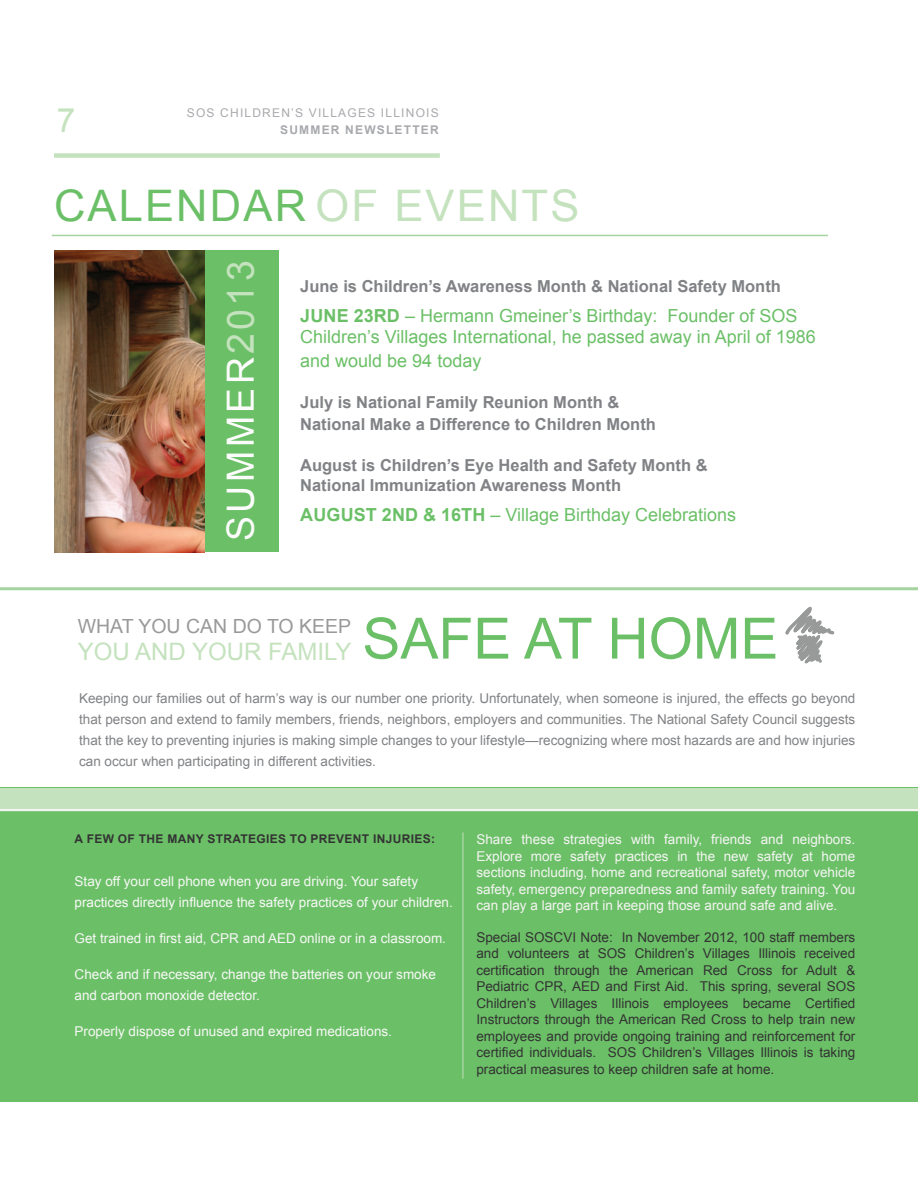
<style>
.page{position:relative;width:918px;height:1188px;background:#fff}
.page>*{position:absolute;margin:0;border:0;box-sizing:border-box;transform-origin:0 0}
.t1{font:57px "Arial";color:#6bc067}
.t2{font:43.5px "Arial";color:#6bc067}
.t3{font:43.5px "Arial";color:#c4e2bd}
.t4{font:37.5px "Arial";color:#fcfcfc}
.t5{font:33.45px "Arial";color:#c4e2bd}
.t6{font:24px "Arial";color:#c4e2bd}
.t7{font:19.5px "Arial";color:#999}
.t8{font:18px/21px "Arial";color:#6bc067;text-align:center}
.t9{font:700 18px "Arial";color:#6bc067}
.t10{font:700 16.5px/21.6px "Arial";color:#808285}
.t11{font:13.5px/16.5px "Arial";color:#333}
.t12{font:13.5px/21px "Arial";color:#808285;text-align:justify}
.t13{font:13.5px/21px "Arial";color:#f8f8f7}
.t14{font:13.5px/16.5px "Arial";color:#f5f4f3;text-align:justify}
.t15{font:700 12px "Arial";color:#333}
.t16{font:12px "Arial";letter-spacing:.1em;color:#a8a9ad}
.t17{font:700 12px "Arial";letter-spacing:.1em;color:#a8a9ad}
.s1{color:#c4e2bd}
.s2{font-weight:700}
</style>
<div class="page">
<div style="left:54px;top:153px;width:386px;height:5px;background:#c4e2bd"></div>
<div style="left:205px;top:251px;width:74px;height:301px;background:#6bc067"></div>
<img style="left:54px;top:251px;width:151px;height:301px">
<hr style="left:52px;top:235px;width:776px;height:1px;background:#a6d4a0">
<div style="left:0;top:788px;width:918px;height:314px;background:#6bc067"></div>
<hr style="left:0;top:587px;width:918px;height:3px;background:#a6d4a0">
<hr style="left:462px;top:832px;width:2px;height:247px;background:#a6d4a0">
<svg style="left:785px;top:607px;width:49px;height:57px"></svg>
<hr style="left:0;top:808px;width:918px;height:3px;background:#f5f4f3">
<div style="left:0;top:788px;width:918px;height:21px;background:#c4e2bd"></div>
<h3 class="t5" style="left:57px;top:98px;width:20px">7</h3>
<p class="t16" style="left:187px;top:105px;width:253px">SOS CHILDREN’S VILLAGES ILLINOIS</p>
<p class="t17" style="left:280px;top:122px;width:160px">SUMMER NEWSLETTER</p>
<h2 class="t2" style="left:54px;top:177px;width:33px">CALENDAR</h2>
<h2 class="t3" style="left:315px;top:177px;width:110px">OF EVENTS</h2>
<h3 class="t4" style="left:216px;top:541px;width:282px;rotate:-90deg">SUMMER<span class="s1">2013</span></h3>
<p class="t10" style="left:300px;top:276px;width:482px">June is Children’s Awareness Month &amp; National Safety Month</p>
<h3 class="t9" style="left:300px;top:304px;width:24px">June</h3>
<h3 class="t8" style="left:300px;top:305px;width:517px"><span class="s2">23rd</span> – Hermann Gmeiner’s Birthday: Founder of SOS<br>Children’s Villages I nternational, he passed away in April of 1986</h3>
<h3 class="t8" style="left:300px;top:350px;width:183px">and would be 94 today</h3>
<p class="t10" style="left:300px;top:392px;width:357px">July is National Family Reunion Month &amp;<br>National Make a Difference to Children Month</p>
<p class="t10" style="left:300px;top:456px;width:409px;line-height:19.8px">August is Children’s Eye Health and Safety Month &amp;<br>National Immunization Awareness Month</p>
<h3 class="t9" style="left:300px;top:503px;width:27px">August</h3>
<h3 class="t8" style="left:382px;top:505px;width:356px"><span class="s2">2n d &amp; 16th</span> – Village Birthday Celebrations</h3>
<h3 class="t7" style="left:78px;top:613px;width:273px">What you can do to keep</h3>
<h3 class="t6" style="left:78px;top:636px;width:275px">you and your family</h3>
<h1 class="t1" style="left:362px;top:601px;width:417px">safe at home</h1>
<p class="t12" style="left:79px;top:688px;width:778px">Keeping our families out of harm’s way is our number one priority. U nfortunately, when someone is injured, the effects go beyond that person and extend to family members, friends, neighbors, employers and communities. The National Safety Council suggests that the key to preventing injuries is making simple changes to your lifestyle—recognizing where most hazards are and how injuries can occur when participating in different activities.</p>
<p class="t15" style="left:75px;top:831px;width:22px">a few</p>
<p class="t15" style="left:118px;top:831px;width:30px">of the</p>
<p class="t15" style="left:167px;top:831px;width:10px">many</p>
<p class="t15" style="left:207px;top:831px;width:9px">strategies</p>
<p class="t15" style="left:290px;top:831px;width:30px">to prevent</p>
<p class="t15" style="left:373px;top:831px;width:9px">injuries</p>
<p class="t15" style="left:431px;top:831px;width:5px">:</p>
<p class="t13" style="left:75px;top:870px;width:380px">Stay off your cell phone when you are driving. Your safety practices directly influence the safety practices of your children.</p>
<p class="t13" style="left:75px;top:927px;width:373px">Get trained in first aid, CPR and AED online or in a classroom.</p>
<p class="t13" style="left:75px;top:963px;width:363px">Check and if necessary, change the batteries on your smoke and carbon monoxide detector.</p>
<p class="t13" style="left:75px;top:1020px;width:319px">Properly dispose of unused and expired medications.</p>
<p class="t14" style="left:476px;top:831px;width:380px">Share these strategies with family, friends and neighbors.<br>Explore more safety practices in the new safety at home sections including, home and recreational safety, motor vehicle safety, emergency preparedness and family safety training. You can play a large part in keeping those around safe and alive.</p>
<p class="t11" style="left:476px;top:929px;width:58px">Special SOSCVI</p>
<p class="t11" style="left:476px;top:929px;width:380px;text-indent:104px">Note: I n November 2012, 100 staff members and volunteers at SOS</p>
<p class="t11" style="left:476px;top:945px;width:380px;text-align:justify;text-indent:158px">Children’s Villages I llinois received certification through the American Red Cross for Adult &amp; Pediatric CPR, AED</p>
<p class="t11" style="left:476px;top:978px;width:381px;text-indent:129px">and First Aid. This spring, several SOS Children’s Villages Illinois employees became Certified I nstructors through the American Red Cross to help train new employees and provide ongoing training and reinforcement for certified individuals. SOS Children’s Villages Illinois is taking practical measures to keep children safe at home.</p>
</div>
